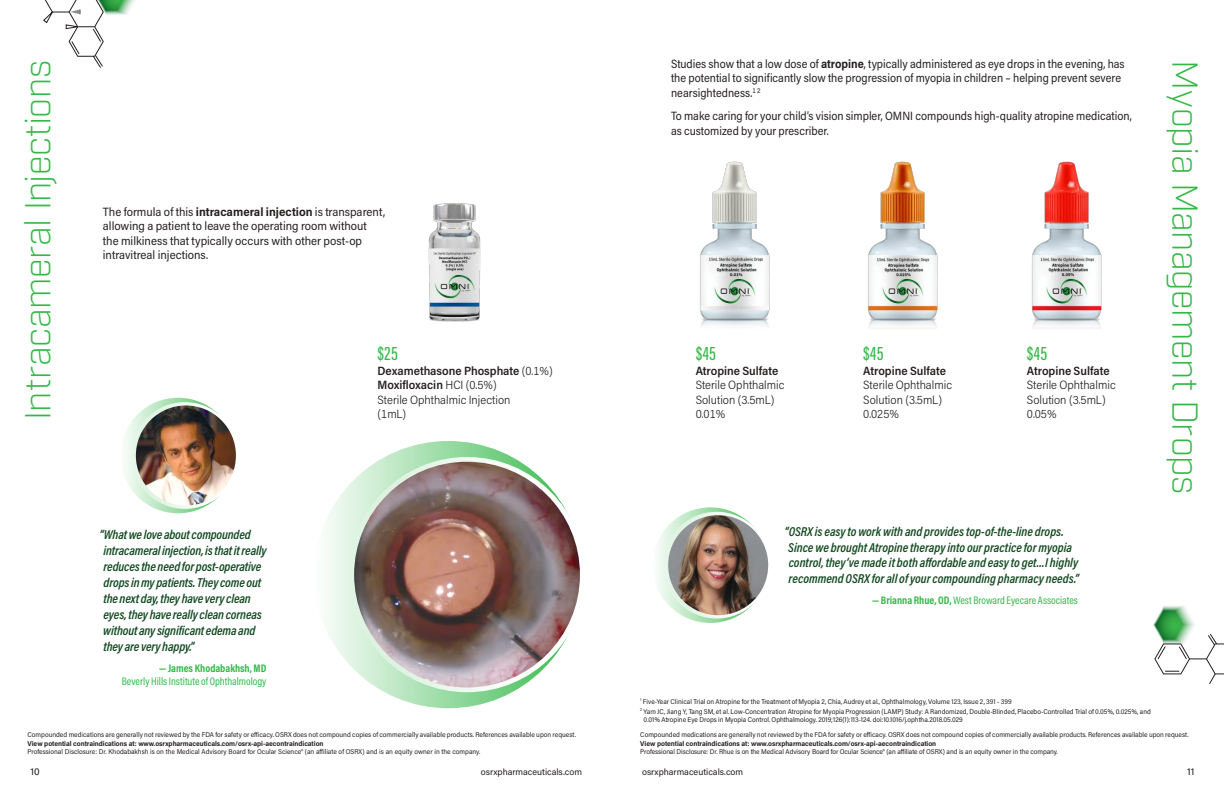
<style>
.page{position:relative;width:1224px;height:792px;background:#fff}
.page>*{position:absolute;margin:0;border:0;box-sizing:border-box;transform-origin:0 0}
.t1{font:300 36px "Industry";letter-spacing:-.015em;color:#35b848}
.t2{font:500 20px "Acumin Pro Extra Cond";color:#35b848}
.t3{font:italic 600 13px/16px "Acumin Pro Cond";letter-spacing:-.005em;color:#134a21}
.t4{font:12px/14.4px "Acumin Pro Semi Cond";color:#241f1f;scale:.96 1}
.t5{font:300 12px/14.4px "Acumin Pro Semi Cond";color:#241f1f}
.t6{font:12px/14.4px "Acumin Pro Semi Cond";color:#241f1f}
.t7{font:600 12px "Acumin Pro Semi Cond";color:#241f1f}
.t8{font:11px "Acumin Pro Cond";color:#33b848}
.t9{font:700 11px "Acumin Pro Cond";color:#33b848}
.t10{font:10px "Acumin Pro";color:#241f1f}
.t11{font:9px "Acumin Pro";color:#241f1f}
.t12{font:7px/10.2px "Acumin Pro Semi Cond";color:#241f1f}
.t13{font:700 7px "Acumin Pro Semi Cond";letter-spacing:-.005em;color:#241f1f}
.s1{font-weight:700}
.s2{font-weight:600}
</style>
<div class="page">
<svg style="left:653px;top:507px;width:115px;height:116px"></svg>
<div style="left:314px;top:441px;width:268px;height:267px;background:linear-gradient(to right,#f9fdfa,#40bc53);border-radius:50%"></div>
<svg style="left:663px;top:512px;width:107px;height:107px"></svg>
<svg style="left:349px;top:457px;width:236px;height:235px"></svg>
<svg style="left:120px;top:398px;width:116px;height:115px"></svg>
<svg style="left:132px;top:402px;width:106px;height:107px"></svg>
<img style="left:699px;top:161px;width:71px;height:166px">
<img style="left:867px;top:161px;width:71px;height:166px">
<img style="left:1031px;top:161px;width:71px;height:166px">
<img style="left:428px;top:203px;width:53px;height:119px">
<img style="left:668px;top:515px;width:100px;height:100px;border-radius:50px">
<img style="left:136px;top:405px;width:100px;height:101px;border-radius:50px">
<svg style="left:1153px;top:606px;width:71px;height:78px"></svg>
<svg style="left:43px;top:0;width:92px;height:68px"></svg>
<img style="left:354px;top:462px;width:226px;height:226px;border-radius:113px">
<h3 class="t4" style="left:671px;top:56px;width:474px">Studies show that a low dose of <span class="s1">atropine</span>, typically administered as eye drops in the evening, has the potential to significantly slow the progression of myopia in children – helping prevent severe nearsightedness.<sup>1</sup> <sup>2</sup></h3>
<h3 class="t4" style="left:671px;top:108px;width:481px">To make caring for your child’s vision simpler, OMNI compounds high-quality atropine medication, as customized by your prescriber.</h3>
<h1 class="t1" style="left:16px;top:420px;width:361px;rotate:-90deg">Intracameral Injections</h1>
<h1 class="t1" style="left:1207px;top:60px;width:436px;rotate:90deg">Myopia Management Drops</h1>
<h3 class="t6" style="left:103px;top:204px;width:284px">The formula of this <span class="s1">intracameral injection</span> is transparent, allowing a patient to leave the operating room without the milkiness that typically occurs with other post-op intravitreal injections.</h3>
<h2 class="t2" style="left:378px;top:342px;width:22px">$25</h2>
<h3 class="t5" style="left:378px;top:363px;width:177px"><span class="s2">Dexamethasone Phosphate</span> (0.1%)<br><span class="s2">Moxifloxacin</span> HCI (0.5%)<br>Sterile Ophthalmic Injection<br>(1mL)</h3>
<h2 class="t2" style="left:696px;top:342px;width:22px">$45</h2>
<h3 class="t7" style="left:696px;top:362px;width:84px">Atropine Sulfate</h3>
<h3 class="t5" style="left:696px;top:377px;width:90px">Sterile Ophthalmic<br>Solution (3.5mL)<br>0.01%</h3>
<h2 class="t2" style="left:863px;top:342px;width:22px">$45</h2>
<h3 class="t7" style="left:863px;top:362px;width:84px">Atropine Sulfate</h3>
<h3 class="t5" style="left:863px;top:377px;width:90px">Sterile Ophthalmic<br>Solution (3.5mL)<br>0.025%</h3>
<h2 class="t2" style="left:1027px;top:342px;width:22px">$45</h2>
<h3 class="t7" style="left:1027px;top:362px;width:84px">Atropine Sulfate</h3>
<h3 class="t5" style="left:1027px;top:377px;width:90px">Sterile Ophthalmic<br>Solution (3.5mL)<br>0.05%</h3>
<p class="t3" style="left:99px;top:526px;width:169px">“What we love about compounded intracameral injection, is that it really reduces the need for post-operative drops in my patients. They come out the next day, they have very clean eyes, they have really clean corneas without any significant edema and they are very happy.”</p>
<h3 class="t9" style="left:159px;top:661px;width:109px">— James Khodabakhsh, MD</h3>
<h3 class="t8" style="left:122px;top:674px;width:146px">Beverly Hills Institute of Ophthalmology</h3>
<p class="t12" style="left:28px;top:730px;width:550px">Compounded medications are generally not reviewed by the FDA for safety or efficacy. OSRX does not compound copies of commercially available products. References available upon request.</p>
<p class="t13" style="left:28px;top:738px;width:297px">View potential contraindications at: www.osrxpharmaceuticals.com/osrx-api-aecontraindication</p>
<p class="t12" style="left:28px;top:746px;width:454px">Professional Disclosure: Dr. Khodabakhsh is on the Medical Advisory Board for Ocular Science® (an affiliate of OSRX) and is an equity owner in the company.</p>
<p class="t3" style="left:784px;top:523px;width:296px;line-height:15.6px">“OSRX is easy to work with and provides top-of-the-line drops.<br>Since we brought Atropine therapy into our practice for myopia control, they’ve made it both affordable and easy to get…I highly recommend OSRX for all of your compounding pharmacy needs.”</p>
<h3 class="t8" style="left:872px;top:593px;width:207px"><span class="s1">— Brianna Rhue, OD,</span> West Broward Eyecare Associates</h3>
<p class="t12" style="left:640px;top:696px;width:512px"><sup>1</sup> Five-Year Clinical Trial on Atropine for the Treatment of Myopia 2, Chia, Audrey et al., Ophthalmology, Volume 123, Issue 2, 391 - 399<br><sup>2</sup> Yam JC, Jiang Y, Tang SM, et al. Low-Concentration Atropine for Myopia Progression (LAMP) Study: A Randomized, Double-Blinded, Placebo-Controlled Trial of 0.05%, 0.025%, and</p>
<p class="t12" style="left:644px;top:714px;width:321px">0.01% Atropine Eye Drops in Myopia Control. Ophthalmology. 2019;126(1):113-124. doi:10.1016/j.ophtha.2018.05.029</p>
<p class="t12" style="left:640px;top:730px;width:550px">Compounded medications are generally not reviewed by the FDA for safety or efficacy. OSRX does not compound copies of commercially available products. References available upon request.</p>
<p class="t13" style="left:640px;top:738px;width:297px">View potential contraindications at: www.osrxpharmaceuticals.com/osrx-api-aecontraindication</p>
<p class="t12" style="left:640px;top:746px;width:419px">Professional Disclosure: Dr. Rhue is on the Medical Advisory Board for Ocular Science® (an affiliate of OSRX) and is an equity owner in the company.</p>
<h3 class="t10" style="left:31px;top:764px;width:11px">10</h3>
<p class="t11" style="left:481px;top:765px;width:103px">osrxpharmaceuticals.com</p>
<p class="t11" style="left:642px;top:765px;width:103px">osrxpharmaceuticals.com</p>
<h3 class="t10" style="left:1187px;top:764px;width:9px">11</h3>
</div>
